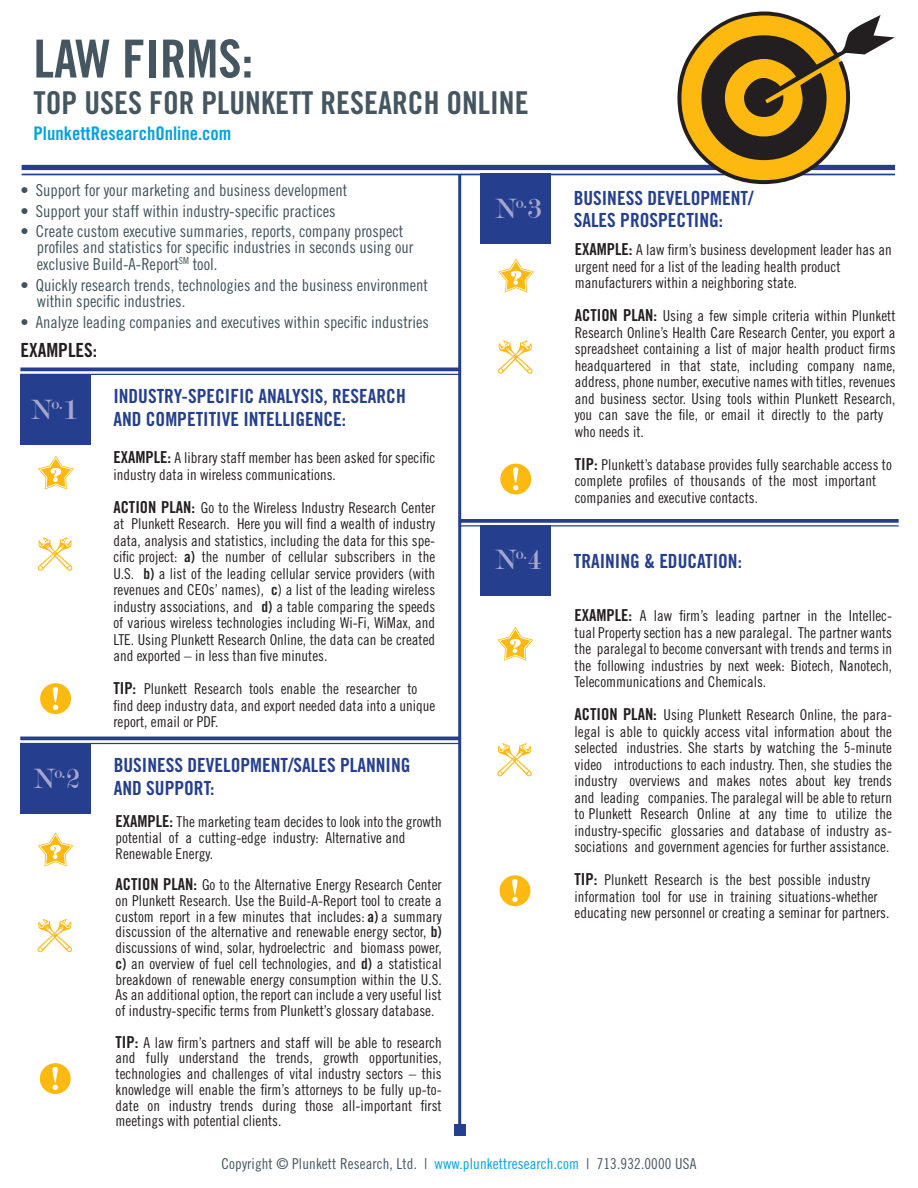
<style>
.page{position:relative;width:918px;height:1188px;background:#fff}
.page>*{position:absolute;margin:0;border:0;box-sizing:border-box;transform-origin:0 0}
.Paragraph_Style4{font:52.5px "Trade Gothic Bold Cond Twenty";color:#455660}
.Paragraph_Style5{font:31.5px "Trade Gothic Bold Cond Twenty";color:#455660}
.Paragraph_Style1{font:30px "Modern";color:#a5a6cd}
.Paragraph_Style3{font:19.5px "Trade Gothic Bold Cond Twenty";color:#253f8e}
.Paragraph_Style2{font:19.5px "Trade Gothic Bold Cond Twenty";color:#253f8e}
.Paragraph_Style2-2{font:19.5px "Trade Gothic Bold Cond Twenty";color:#231f20}
.Paragraph_Style2-3{font:18.75px "Trade Gothic Bold Cond Twenty";color:#00a1e3}
.Paragraph_Style20{font:16.5px/16.5px "Trade Gothic Cond Eighteen";color:#41525c}
.Paragraph_Style4-2{font:16.5px "Trade Gothic Cond Eighteen";color:#41525c}
.Paragraph_Style21{font:16.5px/15.6px "Trade Gothic Cond Eighteen";color:#41525c}
.Paragraph_Style22{font:16.5px "Trade Gothic Cond Eighteen";color:#41525c}
.Paragraph_Style2-4{font:15px/16.5px "Trade Gothic Cond Eighteen";color:#231f20;text-align:justify}
.Paragraph_Style7{font:15px "Trade Gothic Cond Eighteen";color:#231f20}
.Paragraph_Style6{font:15px "Trade Gothic Cond Eighteen";color:#231f20}
.t1{font:15px "Trade Gothic Cond Eighteen";letter-spacing:.01em;color:#455660}
.s1{font-family:"Trade Gothic Bold Cond Twenty";font-size:16.5px}
.s2{font-family:"Trade Gothic Bold Cond Twenty"}
.s3{color:#00a1e3}
</style>
<div class="page">
<div style="left:22px;top:165px;width:873px;height:5px;background:#253f8e"></div>
<hr style="left:22px;top:174px;width:873px;height:1px;background:#253f8e">
<div style="left:480px;top:174px;width:70px;height:70px;background:#253f8e"></div>
<svg style="left:677px;top:12px;width:218px;height:172px"></svg>
<hr style="left:20px;top:368px;width:439px;height:3px;background:#253f8e">
<hr style="left:20px;top:374px;width:439px;height:1px;background:#253f8e">
<svg style="left:461px;top:519px;width:438px;height:4px;background:#324a94"></svg>
<hr style="left:459px;top:525px;width:440px;height:1px;background:#253f8e">
<svg style="left:40px;top:683px;width:31px;height:31px"></svg>
<svg style="left:38px;top:456px;width:36px;height:34px"></svg>
<svg style="left:38px;top:537px;width:34px;height:34px"></svg>
<svg style="left:500px;top:464px;width:31px;height:30px"></svg>
<svg style="left:498px;top:258px;width:36px;height:35px"></svg>
<svg style="left:498px;top:340px;width:35px;height:34px"></svg>
<svg style="left:500px;top:875px;width:30px;height:31px"></svg>
<svg style="left:497px;top:627px;width:36px;height:34px"></svg>
<svg style="left:497px;top:743px;width:35px;height:33px"></svg>
<hr style="left:20px;top:737px;width:440px;height:3px;background:#253f8e">
<hr style="left:20px;top:743px;width:440px;height:1px;background:#253f8e">
<svg style="left:40px;top:1063px;width:31px;height:31px"></svg>
<svg style="left:38px;top:833px;width:36px;height:34px"></svg>
<svg style="left:38px;top:919px;width:34px;height:33px"></svg>
<div style="left:20px;top:374px;width:70px;height:71px;background:#253f8e"></div>
<div style="left:480px;top:526px;width:70px;height:70px;background:#253f8e"></div>
<div style="left:20px;top:743px;width:71px;height:70px;background:#253f8e"></div>
<hr style="left:458px;top:174px;width:3px;height:956px;background:#253f8e">
<div style="left:454px;top:1124px;width:12px;height:12px;background:#253f8e"></div>
<p class="Paragraph_Style4" style="left:34px;top:27px;width:221px">LAW FIRMS:</p>
<p class="Paragraph_Style5" style="left:34px;top:83px;width:497px">TOP USES FOR PLUNKETT RESEARCH ONLINE</p>
<p class="Paragraph_Style2-3" style="left:34px;top:122px;width:199px">PlunkettResearchOnline.com</p>
<p class="Paragraph_Style4-2" style="left:20px;top:180px;width:329px">• Support for your marketing and business development</p>
<p class="Paragraph_Style4-2" style="left:20px;top:201px;width:317px">• Support your staff within industry-specific practices</p>
<p class="Paragraph_Style20" style="left:37px;top:222px;width:378px;text-indent:-16px">• Create custom executive summaries, reports, company prospect profiles and statistics for specific industries in seconds using our exclusive Build-A-Report<sup>SM</sup> tool.</p>
<p class="Paragraph_Style21" style="left:37px;top:278px;width:393px;text-indent:-16px">• Quickly research trends, technologies and the business environment within specific industries.</p>
<p class="Paragraph_Style22" style="left:20px;top:312px;width:410px">• Analyze leading companies and executives within specific industries</p>
<p class="Paragraph_Style2-2" style="left:20px;top:338px;width:78px">EXAMPLES:</p>
<p class="Paragraph_Style1" style="left:31px;top:394px;width:48px">N<sup>o.</sup>1</p>
<p class="Paragraph_Style1" style="left:34px;top:764px;width:48px">N<sup>o.</sup>2</p>
<p class="Paragraph_Style3" style="left:113px;top:384px;width:294px">INDUSTRY-SPECIFIC ANALYSIS, RESEARCH</p>
<p class="Paragraph_Style2" style="left:113px;top:407px;width:234px">AND COMPETITIVE INTELLIGENCE:</p>
<p class="Paragraph_Style2-4" style="left:113px;top:449px;width:323px"><span class="s1">EXAMPLE:</span> A library staff member has been asked for specific industry data in wireless communications.</p>
<p class="Paragraph_Style2-4" style="left:113px;top:499px;width:323px"><span class="s1">ACTION PLAN:</span> Go to the Wireless Industry Research Center at Plunkett Research. Here you will find a wealth of industry data, analysis and statistics, including the data for this spe&shy;cific project: <span class="s2">a)</span> the number of cellular subscribers in the U.S. <span class="s2">b)</span> a list of the leading cellular service providers (with revenues and CEOs’ names), <span class="s2">c</span>) a list of the leading wireless industry associations, and <span class="s2">d)</span> a table comparing the speeds of various wireless technologies including Wi-Fi, WiMax, and LTE. Using Plunkett Research Online, the data can be created and exported – in less than five minutes.</p>
<p class="Paragraph_Style6" style="left:113px;top:680px;width:306px"><span class="s1">TIP:</span> Plunkett Research tools enable the researcher to</p>
<p class="Paragraph_Style6" style="left:113px;top:696px;width:323px">find deep industry data, and export needed data into a unique</p>
<p class="Paragraph_Style6" style="left:113px;top:713px;width:106px">report, email or PDF.</p>
<p class="Paragraph_Style3" style="left:114px;top:754px;width:298px">BUSINESS DEVELOPMENT/SALES PLANNING</p>
<p class="Paragraph_Style2" style="left:114px;top:776px;width:102px">AND SUPPORT:</p>
<p class="Paragraph_Style6" style="left:116px;top:813px;width:328px"><span class="s1">EXAMPLE:</span> The marketing team decides to look into the growth</p>
<p class="Paragraph_Style6" style="left:116px;top:829px;width:291px">potential of a cutting-edge industry: Alternative and</p>
<p class="Paragraph_Style6" style="left:116px;top:844px;width:99px">Renewable Energy.</p>
<p class="Paragraph_Style2-4" style="left:116px;top:877px;width:328px;line-height:15.8px"><span class="s1">ACTION PLAN:</span> Go to the Alternative Energy Research Center on Plunkett Research. Use the Build-A-Report tool to create a custom report in a few minutes that includes: <span class="s2">a)</span> a summary discussion of the alternative and renewable energy sector, <span class="s2">b) </span>discussions of wind, solar, hydroelectric and biomass power, <span class="s2">c)</span> an overview of fuel cell technologies, and <span class="s2">d)</span> a statistical breakdown of renewable energy consumption within the U.S.<br>As an additional option, the report can include a very useful list of industry-specific terms from Plunkett’s glossary database.</p>
<p class="Paragraph_Style2-4" style="left:116px;top:1034px;width:328px;line-height:15.8px"><span class="s1">TIP:</span> A law firm’s partners and staff will be able to research and fully understand the trends, growth opportunities, technologies and challenges of vital industry sectors – this knowledge will enable the firm’s attorneys to be fully up-to&shy;date on industry trends during those all-important first meetings with potential clients.</p>
<p class="Paragraph_Style1" style="left:495px;top:194px;width:48px">N<sup>o.</sup>3</p>
<p class="Paragraph_Style1" style="left:495px;top:545px;width:48px">N<sup>o.</sup>4</p>
<p class="Paragraph_Style3" style="left:574px;top:186px;width:181px">BUSINESS DEVELOPMENT/</p>
<p class="Paragraph_Style2" style="left:574px;top:209px;width:151px">SALES PROSPECTING:</p>
<p class="Paragraph_Style7" style="left:575px;top:241px;width:318px"><span class="s1">EXAMPLE:</span> A law firm’s business development leader has an</p>
<p class="Paragraph_Style7" style="left:575px;top:257px;width:267px">urgent need for a list of the leading health product</p>
<p class="Paragraph_Style7" style="left:575px;top:274px;width:224px">manufacturers within a neighboring state.</p>
<p class="Paragraph_Style2-4" style="left:575px;top:307px;width:322px"><span class="s1">ACTION PLAN:</span> Using a few simple criteria within Plunkett Research Online’s Health Care Research Center, you export a spreadsheet containing a list of major health product firms headquartered in that state, including company name, address, phone number, executive names with titles, revenues and business sector. Using tools within Plunkett Research, you can save the file, or email it directly to the party</p>
<p class="Paragraph_Style2-4" style="left:575px;top:423px;width:71px">who needs it.</p>
<p class="Paragraph_Style7" style="left:575px;top:455px;width:319px"><span class="s1">TIP:</span> Plunkett’s database provides fully searchable access to</p>
<p class="Paragraph_Style7" style="left:575px;top:472px;width:303px">complete profiles of thousands of the most important</p>
<p class="Paragraph_Style7" style="left:575px;top:488px;width:185px">companies and executive contacts.</p>
<p class="Paragraph_Style2" style="left:574px;top:549px;width:170px">TRAINING &amp; EDUCATION:</p>
<p class="Paragraph_Style2-4" style="left:575px;top:607px;width:319px"><span class="s1">EXAMPLE:</span> A law firm’s leading partner in the Intellec&shy;tual Property section has a new paralegal. The partner wants the paralegal to become conversant with trends and terms in the following industries by next week: Biotech, Nanotech, Telecommunications and Chemicals.</p>
<p class="Paragraph_Style2-4" style="left:575px;top:706px;width:319px"><span class="s1">ACTION PLAN:</span> Using Plunkett Research Online, the para&shy;legal is able to quickly access vital information about the selected industries. She starts by watching the 5-minute video introductions to each industry. Then, she studies the industry overviews and makes notes about key trends and leading companies. The paralegal will be able to return to Plunkett Research Online at any time to utilize the industry-specific glossaries and database of industry as&shy;sociations and government agencies for further assistance.</p>
<p class="Paragraph_Style7" style="left:575px;top:871px;width:297px"><span class="s1">TIP:</span> Plunkett Research is the best possible industry</p>
<p class="Paragraph_Style7" style="left:575px;top:887px;width:305px">information tool for use in training situations-whether</p>
<p class="Paragraph_Style7" style="left:575px;top:904px;width:316px">educating new personnel or creating a seminar for partners.</p>
<p class="t1" style="left:222px;top:1154px;width:476px">Copyright © Plunkett Research, Ltd. | <span class="s3">www.plunkettresearch.com</span> | 713.932.0000 USA</p>
</div>
